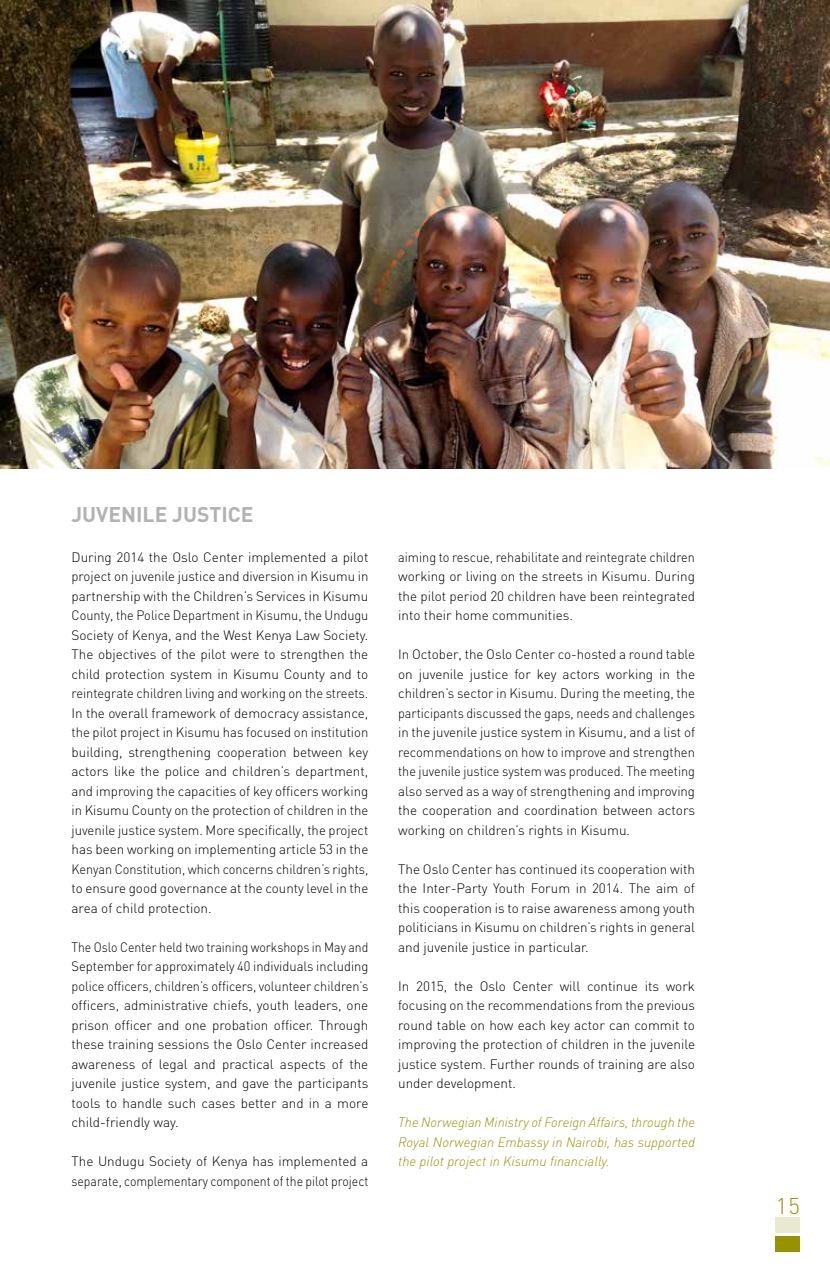
<style>
.page{position:relative;width:830px;height:1276px;background:#fff}
.page>*{position:absolute;margin:0;border:0;box-sizing:border-box;transform-origin:0 0}
.t1{font:300 22.5px "DIN";color:#969200}
.t2{font:700 21px "DIN";color:#b3b2b2}
.t3{font:300 13.5px/19.5px "DIN";color:#000;text-align:justify}
.t4{font:300 13.5px/19.5px "DIN";color:#000;text-align:justify;scale:.91 1}
.t5{font:300 13.5px/19.5px "DIN";color:#000;text-align:justify;scale:.94 1}
.t6{font:italic 300 13.5px/19.5px "DIN";color:#969200;text-align:justify}
</style>
<div class="page">
<div style="left:775px;top:1217px;width:24px;height:15px;background:#ebe9cd"></div>
<div style="left:775px;top:1236px;width:24px;height:15px;background:#969200"></div>
<img style="left:0;top:0;width:829px;height:468px">
<h2 class="t2" style="left:71px;top:500px;width:183px">JUVENILE JUSTICE</h2>
<p class="t3" style="left:71px;top:547px;width:298px">During 2014 the Oslo Center implemented a pilot project on juvenile justice and diversion in Kisumu in partnership with the Children’s Services in Kisumu County, the Police Department in Kisumu, the Undugu Society of Kenya, and the West Kenya Law Society.<br>The objectives of the pilot were to strengthen the child protection system in Kisumu County and to reintegrate children living and working on the streets.<br>In the overall framework of democracy assistance, the pilot project in Kisumu has focused on institution building, strengthening cooperation between key actors like the police and children’s department, and improving the capacities of key officers working in Kisumu County on the protection of children in the juvenile justice system. More specifically, the project has been working on implementing article 53 in the Kenyan Constitution, which concerns children’s rights, to ensure good governance at the county level in the area of child protection.</p>
<p class="t4" style="left:71px;top:937px;width:327px">The Oslo Center held two training workshops in May and September for approximately 40 individuals including police officers, children’s officers, volunteer children’s officers, administrative chiefs, youth leaders, one prison officer and one probation officer. Through these training sessions the Oslo Center increased awareness of legal and practical aspects of the juvenile justice system, and gave the participants tools to handle such cases better and in a more child-friendly way.</p>
<p class="t3" style="left:71px;top:1151px;width:298px">The Undugu Society of Kenya has implemented a separate, complementary component of the pilot project</p>
<p class="t5" style="left:398px;top:547px;width:317px">aiming to rescue, rehabilitate and reintegrate children working or living on the streets in Kisumu. During the pilot period 20 children have been reintegrated into their home communities.</p>
<p class="t3" style="left:398px;top:644px;width:298px">In October, the Oslo Center co-hosted a round table on juvenile justice for key actors working in the children’s sector in Kisumu. During the meeting, the participants discussed the gaps, needs and challenges in the juvenile justice system in Kisumu, and a list of recommendations on how to improve and strengthen the juvenile justice system was produced. The meeting also served as a way of strengthening and improving the cooperation and coordination between actors working on children’s rights in Kisumu.</p>
<p class="t3" style="left:398px;top:859px;width:298px">The Oslo Center has continued its cooperation with the Inter-Party Youth Forum in 2014. The aim of this cooperation is to raise awareness among youth politicians in Kisumu on children’s rights in general and juvenile justice in particular.</p>
<p class="t3" style="left:398px;top:976px;width:298px">In 2015, the Oslo Center will continue its work focusing on the recommendations from the previous round table on how each key actor can commit to improving the protection of children in the juvenile justice system. Further rounds of training are also under development.</p>
<p class="t6" style="left:398px;top:1112px;width:298px">The Norwegian Ministry of Foreign Affairs, through the Royal Norwegian Embassy in Nairobi, has supported the pilot project in Kisumu financially.</p>
<h1 class="t1" style="left:775px;top:1191px;width:26px">15</h1>
</div>
